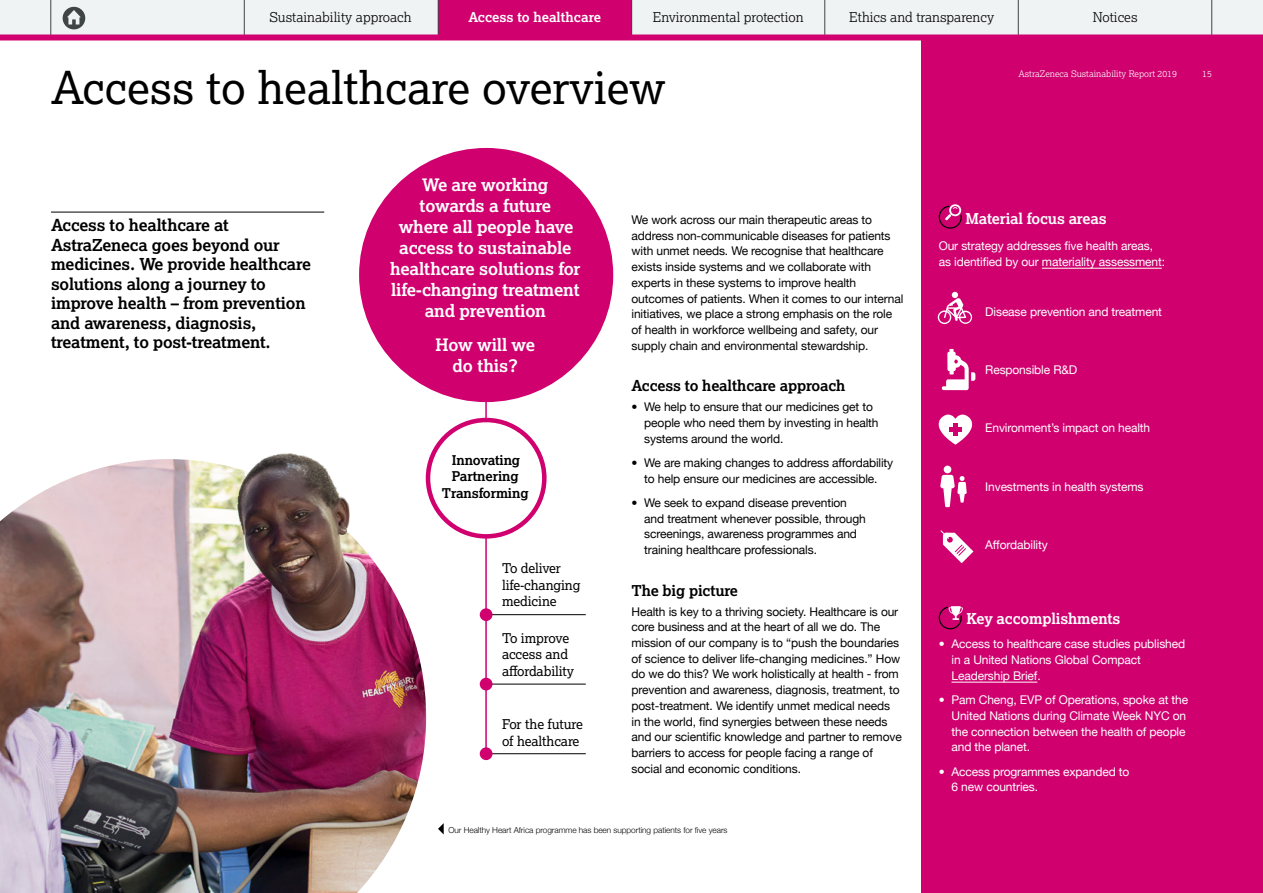
<style>
.page{position:relative;width:1263px;height:893px;background:#fff}
.page>*{position:absolute;margin:0;border:0;box-sizing:border-box;transform-origin:0 0}
.t1{font:45px "Lexia";color:#000}
.t2{font:700 17.25px/21px "Lexia";letter-spacing:-.01em;color:#fff;text-align:center}
.t3{font:700 16.5px/19.5px "Lexia";letter-spacing:-.01em;color:#000}
.t4{font:700 15px "Lexia";letter-spacing:-.01em;color:#000}
.t5{font:700 15px "Lexia";letter-spacing:-.01em;color:#fff}
.t6{font:13.5px/16.5px "Lexia";letter-spacing:-.01em;color:#000}
.t7{font:300 13.5px "Lexia";color:#000}
.t8{font:700 13.5px/16.5px "Lexia";letter-spacing:-.01em;color:#000;text-align:center}
.t9{font:700 13.5px "Lexia";color:#fff}
.t10{font:12px/15.8px "Helvetica Neue";letter-spacing:-.01em;color:#000}
.t11{font:12px/15.8px "Helvetica Neue";letter-spacing:-.01em;color:#fff}
.t12{font:300 9px "Lexia";color:#fff}
.t13{font:300 8.25px "Helvetica Neue";letter-spacing:-.005em;color:#000}
.s1{font-weight:500}
</style>
<div class="page">
<hr style="left:485px;top:265px;width:2px;height:491px;background:#d0006f">
<div style="left:922px;top:32px;width:341px;height:861px;background:#d0006f"></div>
<hr style="left:51px;top:212px;width:273px;height:1px;background:#000">
<hr style="left:1042px;top:268px;width:120px;height:1px;background:#fff">
<hr style="left:951px;top:682px;width:86px;height:1px;background:#fff">
<svg style="left:938px;top:204px;width:24px;height:25px"></svg>
<svg style="left:938px;top:606px;width:25px;height:24px"></svg>
<div style="left:359px;top:148px;width:254px;height:254px;background:#d0006f;border-radius:50%"></div>
<div style="left:428px;top:420px;width:116px;height:116px;background:#fff;border-radius:50%"></div>
<div style="left:426px;top:418px;width:121px;height:121px;border:4px solid #d0006f;border-radius:50%"></div>
<hr style="left:492px;top:614px;width:94px;height:1px;background:#000">
<div style="left:480px;top:608px;width:12px;height:13px;background:#d0006f;border-radius:50%"></div>
<hr style="left:492px;top:684px;width:94px;height:1px;background:#000">
<div style="left:480px;top:678px;width:12px;height:12px;background:#d0006f;border-radius:50%"></div>
<hr style="left:492px;top:753px;width:94px;height:1px;background:#000">
<div style="left:480px;top:747px;width:12px;height:13px;background:#d0006f;border-radius:50%"></div>
<img style="left:0;top:459px;width:426px;height:434px">
<svg style="left:438px;top:823px;width:6px;height:11px"></svg>
<img style="left:232px;top:453px;width:137px;height:195px">
<svg style="left:938px;top:292px;width:34px;height:32px"></svg>
<svg style="left:942px;top:349px;width:33px;height:41px"></svg>
<svg style="left:938px;top:415px;width:35px;height:30px"></svg>
<div style="left:953px;top:424px;width:5px;height:12px;background:#d0006f"></div>
<div style="left:949px;top:427px;width:12px;height:5px;background:#d0006f"></div>
<svg style="left:940px;top:466px;width:27px;height:41px"></svg>
<svg style="left:940px;top:530px;width:33px;height:33px"></svg>
<div style="left:0;top:0;width:1263px;height:35px;background:#f0f3f3"></div>
<div style="left:438px;top:0;width:194px;height:35px;background:#d0006f"></div>
<hr style="left:244px;top:0;width:1px;height:35px;background:#3f4444">
<hr style="left:51px;top:0;width:1px;height:35px;background:#3f4444">
<hr style="left:438px;top:0;width:1px;height:35px;background:#3f4444">
<hr style="left:631px;top:0;width:1px;height:35px;background:#3f4444">
<hr style="left:824px;top:0;width:1px;height:35px;background:#3f4444">
<hr style="left:1018px;top:0;width:1px;height:35px;background:#3f4444">
<hr style="left:1211px;top:0;width:1px;height:35px;background:#3f4444">
<svg style="left:63px;top:7px;width:22px;height:22px"></svg>
<div style="left:0;top:35px;width:1263px;height:6px;background:#d0006f"></div>
<p class="t7" style="left:269px;top:9px;width:144px">Sustainability approach</p>
<p class="t9" style="left:468px;top:9px;width:134px">Access to healthcare</p>
<p class="t7" style="left:653px;top:9px;width:152px">Environmental protection</p>
<p class="t7" style="left:849px;top:9px;width:146px">Ethics and transparency</p>
<p class="t7" style="left:1093px;top:9px;width:46px">Notices</p>
<h1 class="t1" style="left:51px;top:60px;width:616px">Access to healthcare overview</h1>
<p class="t12" style="left:1018px;top:68px;width:160px">AstraZeneca Sustainability Report 2019</p>
<p class="t12" style="left:1202px;top:68px;width:11px">15</p>
<h2 class="t2" style="left:390px;top:174px;width:192px">We are working towards a future<br>where all people have access to sustainable healthcare solutions for life-changing treatment and prevention</h2>
<h2 class="t2" style="left:435px;top:334px;width:101px">How will we do this?</h2>
<h3 class="t3" style="left:51px;top:215px;width:262px">Access to healthcare at<br>AstraZeneca goes beyond our medicines. We provide healthcare solutions along a journey to improve health – from prevention and awareness, diagnosis, treatment, to post-treatment.</h3>
<p class="t5" style="left:965px;top:210px;width:143px">Material focus areas</p>
<p class="t10" style="left:631px;top:212px;width:273px">We work across our main therapeutic areas to address non-communicable diseases for patients with unmet needs. We recognise that healthcare exists inside systems and we collaborate with experts in these systems to improve health outcomes of patients. When it comes to our internal initiatives, we place a strong emphasis on the role of health in workforce wellbeing and safety, our supply chain and environmental stewardship.</p>
<p class="t4" style="left:631px;top:376px;width:216px">Access to healthcare approach</p>
<p class="t10" style="left:644px;top:400px;width:236px;text-indent:-13px"><span class="s1">•</span> We help to ensure that our medicines get to people who need them by investing in health systems around the world.</p>
<p class="t10" style="left:631px;top:455px;width:263px;text-align:center"><span class="s1">•</span> We are making changes to address affordability to help ensure our medicines are accessible.</p>
<p class="t10" style="left:644px;top:495px;width:223px;text-indent:-13px"><span class="s1">•</span> We seek to expand disease prevention and treatment whenever possible, through screenings, awareness programmes and training healthcare professionals.</p>
<p class="t4" style="left:631px;top:581px;width:108px">The big picture</p>
<p class="t10" style="left:631px;top:604px;width:272px">Health is key to a thriving society. Healthcare is our core business and at the heart of all we do. The mission of our company is to “push the boundaries of science to deliver life-changing medicines.” How do we do this? We work holistically at health - from prevention and awareness, diagnosis, treatment, to post-treatment. We identify unmet medical needs in the world, find synergies between these needs and our scientific knowledge and partner to remove barriers to access for people facing a range of social and economic conditions.</p>
<p class="t11" style="left:939px;top:239px;width:228px">Our strategy addresses five health areas, as identified by our materiality assessment:</p>
<p class="t11" style="left:985px;top:304px;width:178px">Disease prevention and treatment</p>
<p class="t11" style="left:985px;top:363px;width:94px">Responsible R&amp;D</p>
<p class="t11" style="left:985px;top:421px;width:167px">Environment’s impact on health</p>
<p class="t8" style="left:442px;top:451px;width:88px">Innovating<br>Partnering<br>Transforming</p>
<p class="t11" style="left:985px;top:479px;width:160px">Investments in health systems</p>
<p class="t11" style="left:985px;top:537px;width:64px">Affordability</p>
<p class="t6" style="left:502px;top:560px;width:80px">To deliver life-changing medicine</p>
<p class="t6" style="left:502px;top:629px;width:74px">To improve access and affordability</p>
<p class="t5" style="left:966px;top:609px;width:155px">Key accomplishments</p>
<p class="t11" style="left:951px;top:637px;width:235px;text-indent:-13px"><span class="s1">•</span> Access to healthcare case studies published in a United Nations Global Compact<br>Leadership Brief.</p>
<p class="t11" style="left:951px;top:693px;width:238px;text-indent:-13px"><span class="s1">•</span> Pam Cheng, EVP of Operations, spoke at the United Nations during Climate Week NYC on the connection between the health of people and the planet.</p>
<p class="t11" style="left:951px;top:764px;width:180px;text-indent:-13px"><span class="s1">•</span> Access programmes expanded to<br>6 new countries.</p>
<p class="t6" style="left:502px;top:716px;width:82px">For the future of healthcare</p>
<p class="t13" style="left:448px;top:823px;width:281px">Our Healthy Heart Africa programme has been supporting patients for five years</p>
</div>
